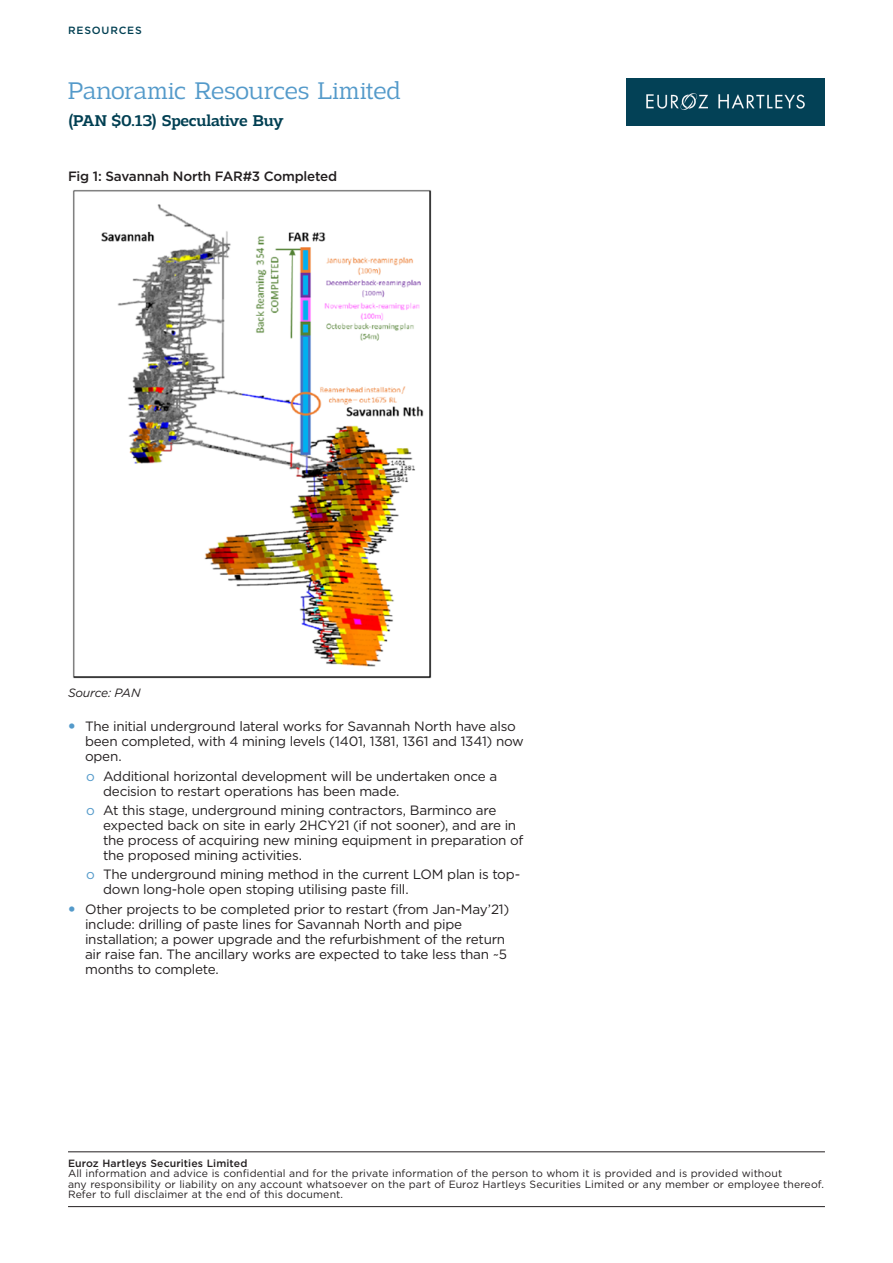
<style>
.page{position:relative;width:893px;height:1263px;background:#fff}
.page>*{position:absolute;margin:0;border:0;box-sizing:border-box;transform-origin:0 0}
.t1{font:300 25.5px "Adria Slab";letter-spacing:-.005em;color:#549aca}
.t2{font:500 16.5px "Adria Slab";letter-spacing:-.02em;color:#013f52}
.t3{font:13.5px/15px "Gotham";letter-spacing:-.02em;color:#231f20}
.t4{font:500 13.5px "Gotham";letter-spacing:-.015em;color:#231f20}
.t5{font:italic 12px "Gotham";letter-spacing:-.015em;color:#231f20}
.t6{font:10.5px/10.5px "Gotham";letter-spacing:.01em;color:#231f20}
.t7{font:500 10.5px "Gotham";letter-spacing:.01em;color:#231f20}
.t8{font:500 10.5px "Gotham";letter-spacing:.08em;color:#013f52}
.s1{color:#549aca}
</style>
<div class="page">
<img style="left:627px;top:78px;width:198px;height:48px">
<hr style="left:68px;top:1151px;width:757px;height:1px;background:#231f20">
<hr style="left:68px;top:1206px;width:757px;height:1px;background:#231f20">
<img style="left:73px;top:190px;width:359px;height:489px">
<p class="t8" style="left:68px;top:23px;width:75px">RESOURCES</p>
<h1 class="t1" style="left:68px;top:76px;width:334px">Panoramic Resources Limited</h1>
<p class="t2" style="left:68px;top:111px;width:217px">(PAN $0.13) Speculative Buy</p>
<p class="t4" style="left:68px;top:167px;width:271px">Fig 1: Savannah North FAR#3 Completed</p>
<p class="t5" style="left:68px;top:685px;width:74px">Source: PAN</p>
<p class="t3" style="left:85px;top:719px;width:440px">The initial underground lateral works for Savannah North have also been completed, with 4 mining levels (1401, 1381, 1361 and 1341) now open.</p>
<p class="t3" style="left:103px;top:768px;width:396px;text-indent:-17px"><span class="s1">o</span> Additional horizontal development will be undertaken once a decision to restart operations has been made.</p>
<p class="t3" style="left:103px;top:802px;width:422px;text-indent:-17px"><span class="s1">o</span> At this stage, underground mining contractors, Barminco are expected back on site in early 2HCY21 (if not sooner), and are in the process of acquiring new mining equipment in preparation of the proposed mining activities.</p>
<p class="t3" style="left:103px;top:867px;width:419px;text-indent:-17px"><span class="s1">o</span> The underground mining method in the current LOM plan is top&shy;down long-hole open stoping utilising paste fill.</p>
<p class="t3" style="left:85px;top:901px;width:426px">Other projects to be completed prior to restart (from Jan-May’21) include: drilling of paste lines for Savannah North and pipe installation; a power upgrade and the refurbishment of the return air raise fan. The ancillary works are expected to take less than ~5 months to complete.</p>
<p class="t7" style="left:68px;top:1156px;width:181px">Euroz Hartleys Securities Limited</p>
<p class="t6" style="left:68px;top:1168px;width:757px">All information and advice is confidential and for the private information of the person to whom it is provided and is provided without<br>any responsibility or liability on any account whatsoever on the part of Euroz Hartleys Securities Limited or any member or employee thereof.<br>Refer to full disclaimer at the end of this document.</p>
</div>
